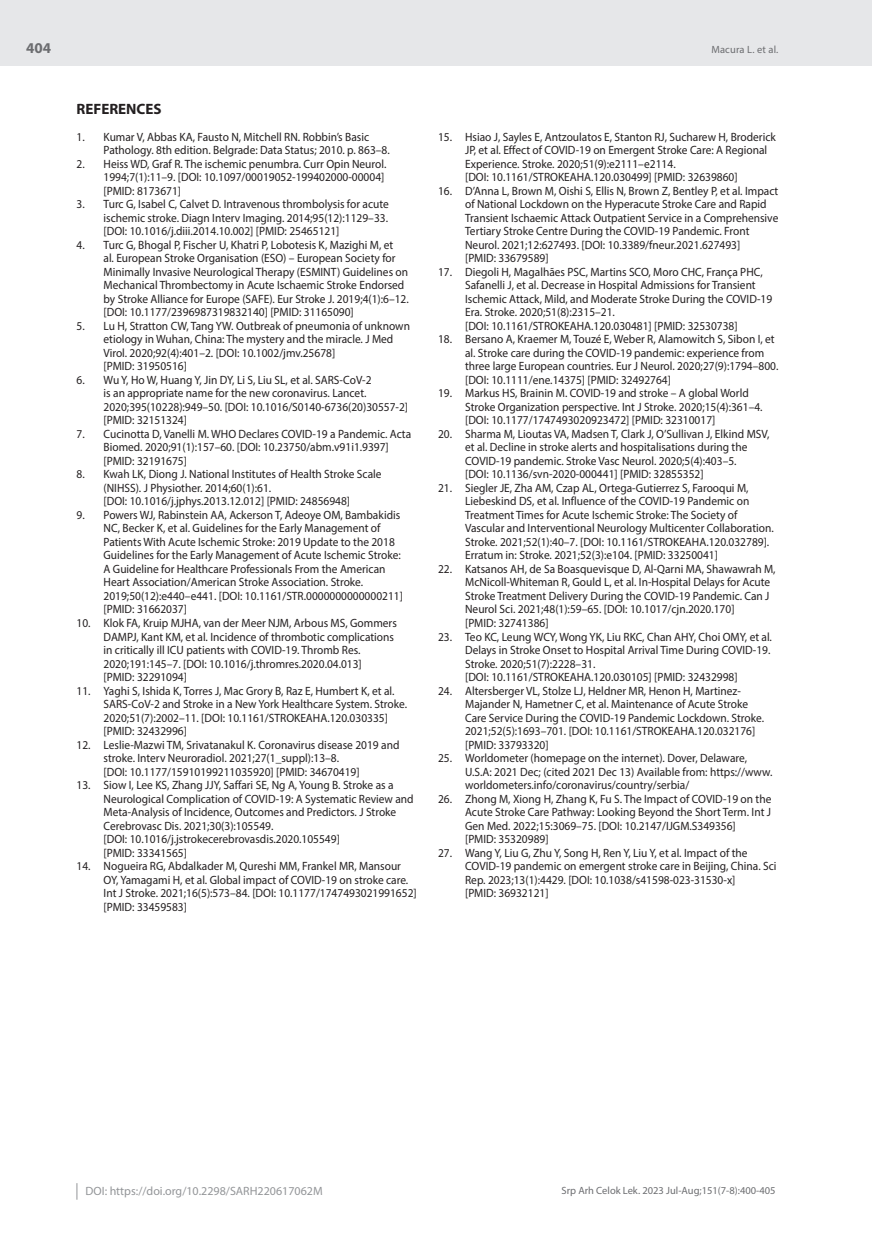
<style>
.page{position:relative;width:872px;height:1234px;background:#fff}
.page>*{position:absolute;margin:0;border:0;box-sizing:border-box;transform-origin:0 0}
.t1{font:700 15px "Myriad Pro";color:#231f20}
.t2{font:700 15px "Myriad Pro";color:#6c6d70}
.t3{font:12px/13.5px "Myriad Pro";color:#231f20;scale:.95 1}
.t4{font:12px "Myriad Pro";color:#939598}
.t5{font:10.5px "Myriad Pro";color:#6c6d70}
</style>
<div class="page">
<div style="left:0;top:0;width:872px;height:66px;background:#e6e7e9"></div>
<svg style="left:77px;top:1183px;width:1px;height:16px"></svg>
<p class="t2" style="left:26px;top:38px;width:26px">404</p>
<p class="t1" style="left:77px;top:99px;width:87px">REFERENCES</p>
<p class="t3" style="left:104px;top:130px;width:303px;text-indent:-27px">1. Kumar V, Abbas KA, Fausto N, Mitchell RN. Robbin’s Basic<br>Pathology. 8th edition. Belgrade: Data Status; 2010. p. 863–8.</p>
<p class="t3" style="left:104px;top:157px;width:299px;text-indent:-27px">2. Heiss WD, Graf R. The ischemic penumbra. Curr Opin Neurol.<br>1994;7(1):11–9. [DOI: 10.1097/00019052-199402000-00004] [PMID: 8173671]</p>
<p class="t3" style="left:104px;top:197px;width:302px;text-align:justify;text-indent:-27px">3. Turc G, Isabel C, Calvet D. Intravenous thrombolysis for acute ischemic stroke. Diagn Interv Imaging. 2014;95(12):1129–33. [DOI: 10.1016/j.diii.2014.10.002] [PMID: 25465121]</p>
<p class="t3" style="left:104px;top:238px;width:323px;text-indent:-27px">4. Turc G, Bhogal P, Fischer U, Khatri P, Lobotesis K, Mazighi M, et<br>al. European Stroke Organisation (ESO) – European Society for Minimally Invasive Neurological Therapy (ESMINT) Guidelines on Mechanical Thrombectomy in Acute Ischaemic Stroke Endorsed by Stroke Alliance for Europe (SAFE). Eur Stroke J. 2019;4(1):6–12. [DOI: 10.1177/2396987319832140] [PMID: 31165090]</p>
<p class="t3" style="left:104px;top:319px;width:324px;text-indent:-27px">5. Lu H, Stratton CW, Tang YW. Outbreak of pneumonia of unknown etiology in Wuhan, China: The mystery and the miracle. J Med Virol. 2020;92(4):401–2. [DOI: 10.1002/jmv.25678]<br>[PMID: 31950516]</p>
<p class="t3" style="left:104px;top:373px;width:322px;text-indent:-27px">6. Wu Y, Ho W, Huang Y, Jin DY, Li S, Liu SL, et al. SARS-CoV-2<br>is an appropriate name for the new coronavirus. Lancet.<br>2020;395(10228):949–50. [DOI: 10.1016/S0140-6736(20)30557-2] [PMID: 32151324]</p>
<p class="t3" style="left:104px;top:427px;width:325px;text-indent:-27px">7. Cucinotta D, Vanelli M. WHO Declares COVID-19 a Pandemic. Acta<br>Biomed. 2020;91(1):157–60. [DOI: 10.23750/abm.v91i1.9397] [PMID: 32191675]</p>
<p class="t3" style="left:104px;top:467px;width:294px;text-indent:-27px">8. Kwah LK, Diong J. National Institutes of Health Stroke Scale (NIHSS). J Physiother. 2014;60(1):61.<br>[DOI: 10.1016/j.jphys.2013.12.012] [PMID: 24856948]</p>
<p class="t3" style="left:104px;top:508px;width:317px;text-indent:-27px">9. Powers WJ, Rabinstein AA, Ackerson T, Adeoye OM, Bambakidis NC, Becker K, et al. Guidelines for the Early Management of Patients With Acute Ischemic Stroke: 2019 Update to the 2018<br>Guidelines for the Early Management of Acute Ischemic Stroke:<br>A Guideline for Healthcare Professionals From the American Heart Association/American Stroke Association. Stroke.<br>2019;50(12):e440–e441. [DOI: 10.1161/STR.0000000000000211] [PMID: 31662037]</p>
<p class="t3" style="left:104px;top:616px;width:310px;text-indent:-27px">10. Klok FA, Kruip MJHA, van der Meer NJM, Arbous MS, Gommers DAMPJ, Kant KM, et al. Incidence of thrombotic complications in critically ill ICU patients with COVID-19. Thromb Res.<br>2020;191:145–7. [DOI: 10.1016/j.thromres.2020.04.013]<br>[PMID: 32291094]</p>
<p class="t3" style="left:104px;top:683px;width:321px;text-indent:-27px">11. Yaghi S, Ishida K, Torres J, Mac Grory B, Raz E, Humbert K, et al.<br>SARS-CoV-2 and Stroke in a New York Healthcare System. Stroke.<br>2020;51(7):2002–11. [DOI: 10.1161/STROKEAHA.120.030335] [PMID: 32432996]</p>
<p class="t3" style="left:104px;top:737px;width:313px;text-indent:-27px">12. Leslie-Mazwi TM, Srivatanakul K. Coronavirus disease 2019 and stroke. Interv Neuroradiol. 2021;27(1_suppl):13–8.<br>[DOI: 10.1177/15910199211035920] [PMID: 34670419]</p>
<p class="t3" style="left:104px;top:778px;width:328px;text-indent:-27px">13. Siow I, Lee KS, Zhang JJY, Saffari SE, Ng A, Young B. Stroke as a Neurological Complication of COVID-19: A Systematic Review and Meta-Analysis of Incidence, Outcomes and Predictors. J Stroke Cerebrovasc Dis. 2021;30(3):105549.<br>[DOI: 10.1016/j.jstrokecerebrovasdis.2020.105549]<br>[PMID: 33341565]</p>
<p class="t3" style="left:104px;top:859px;width:331px;text-indent:-27px">14. Nogueira RG, Abdalkader M, Qureshi MM, Frankel MR, Mansour OY, Yamagami H, et al. Global impact of COVID-19 on stroke care.<br>Int J Stroke. 2021;16(5):573–84. [DOI: 10.1177/1747493021991652] [PMID: 33459583]</p>
<p class="t5" style="left:711px;top:43px;width:69px">Macura L. et al.</p>
<p class="t3" style="left:465px;top:130px;width:328px;text-indent:-27px">15. Hsiao J, Sayles E, Antzoulatos E, Stanton RJ, Sucharew H, Broderick JP, et al. Effect of COVID-19 on Emergent Stroke Care: A Regional Experience. Stroke. 2020;51(9):e2111–e2114.<br>[DOI: 10.1161/STROKEAHA.120.030499] [PMID: 32639860]</p>
<p class="t3" style="left:465px;top:184px;width:331px;text-indent:-27px">16. D’Anna L, Brown M, Oishi S, Ellis N, Brown Z, Bentley P, et al. Impact of National Lockdown on the Hyperacute Stroke Care and Rapid Transient Ischaemic Attack Outpatient Service in a Comprehensive Tertiary Stroke Centre During the COVID-19 Pandemic. Front Neurol. 2021;12:627493. [DOI: 10.3389/fneur.2021.627493]<br>[PMID: 33679589]</p>
<p class="t3" style="left:465px;top:265px;width:325px;text-indent:-27px">17. Diegoli H, Magalhães PSC, Martins SCO, Moro CHC, França PHC, Safanelli J, et al. Decrease in Hospital Admissions for Transient Ischemic Attack, Mild, and Moderate Stroke During the COVID-19<br>Era. Stroke. 2020;51(8):2315–21.<br>[DOI: 10.1161/STROKEAHA.120.030481] [PMID: 32530738]</p>
<p class="t3" style="left:465px;top:332px;width:331px;text-indent:-27px">18. Bersano A, Kraemer M, Touzé E, Weber R, Alamowitch S, Sibon I, et al. Stroke care during the COVID-19 pandemic: experience from three large European countries. Eur J Neurol. 2020;27(9):1794–800. [DOI: 10.1111/ene.14375] [PMID: 32492764]</p>
<p class="t3" style="left:465px;top:386px;width:314px;text-indent:-27px">19. Markus HS, Brainin M. COVID-19 and stroke – A global World<br>Stroke Organization perspective. Int J Stroke. 2020;15(4):361–4. [DOI: 10.1177/1747493020923472] [PMID: 32310017]</p>
<p class="t3" style="left:465px;top:427px;width:322px;text-indent:-27px">20. Sharma M, Lioutas VA, Madsen T, Clark J, O’Sullivan J, Elkind MSV, et al. Decline in stroke alerts and hospitalisations during the COVID-19 pandemic. Stroke Vasc Neurol. 2020;5(4):403–5.<br>[DOI: 10.1136/svn-2020-000441] [PMID: 32855352]</p>
<p class="t3" style="left:465px;top:481px;width:326px;text-indent:-27px">21. Siegler JE, Zha AM, Czap AL, Ortega-Gutierrez S, Farooqui M, Liebeskind DS, et al. Influence of the COVID-19 Pandemic on Treatment Times for Acute Ischemic Stroke: The Society of Vascular and Interventional Neurology Multicenter Collaboration.<br>Stroke. 2021;52(1):40–7. [DOI: 10.1161/STROKEAHA.120.032789].<br>Erratum in: Stroke. 2021;52(3):e104. [PMID: 33250041]</p>
<p class="t3" style="left:465px;top:562px;width:328px;text-indent:-27px">22. Katsanos AH, de Sa Boasquevisque D, Al-Qarni MA, Shawawrah M, McNicoll-Whiteman R, Gould L, et al. In-Hospital Delays for Acute Stroke Treatment Delivery During the COVID-19 Pandemic. Can J Neurol Sci. 2021;48(1):59–65. [DOI: 10.1017/cjn.2020.170]<br>[PMID: 32741386]</p>
<p class="t3" style="left:465px;top:629px;width:324px;text-indent:-27px">23. Teo KC, Leung WCY, Wong YK, Liu RKC, Chan AHY, Choi OMY, et al.<br>Delays in Stroke Onset to Hospital Arrival Time During COVID-19.<br>Stroke. 2020;51(7):2228–31.<br>[DOI: 10.1161/STROKEAHA.120.030105] [PMID: 32432998]</p>
<p class="t3" style="left:465px;top:683px;width:316px;text-indent:-27px">24. Altersberger VL, Stolze LJ, Heldner MR, Henon H, Martinez-Majander N, Hametner C, et al. Maintenance of Acute Stroke Care Service During the COVID-19 Pandemic Lockdown. Stroke.<br>2021;52(5):1693–701. [DOI: 10.1161/STROKEAHA.120.032176] [PMID: 33793320]</p>
<p class="t3" style="left:465px;top:751px;width:325px;text-indent:-27px">25. Worldometer (homepage on the internet). Dover, Delaware,<br>U.S.A: 2021 Dec; (cited 2021 Dec 13) Available from: https://www. worldometers.info/coronavirus/country/serbia/</p>
<p class="t3" style="left:465px;top:791px;width:324px;text-indent:-27px">26. Zhong M, Xiong H, Zhang K, Fu S. The Impact of COVID-19 on the Acute Stroke Care Pathway: Looking Beyond the Short Term. Int J Gen Med. 2022;15:3069–75. [DOI: 10.2147/IJGM.S349356]<br>[PMID: 35320989]</p>
<p class="t3" style="left:465px;top:845px;width:329px;text-indent:-27px">27. Wang Y, Liu G, Zhu Y, Song H, Ren Y, Liu Y, et al. Impact of the COVID-19 pandemic on emergent stroke care in Beijing, China. Sci Rep. 2023;13(1):4429. [DOI: 10.1038/s41598-023-31530-x]<br>[PMID: 36932121]</p>
<p class="t4" style="left:86px;top:1183px;width:239px">DOI: https://doi.org/10.2298/SARH220617062M</p>
<p class="t5" style="left:561px;top:1184px;width:216px">Srp Arh Celok Lek. 2023 Jul-Aug;151(7-8):400-405</p>
</div>
